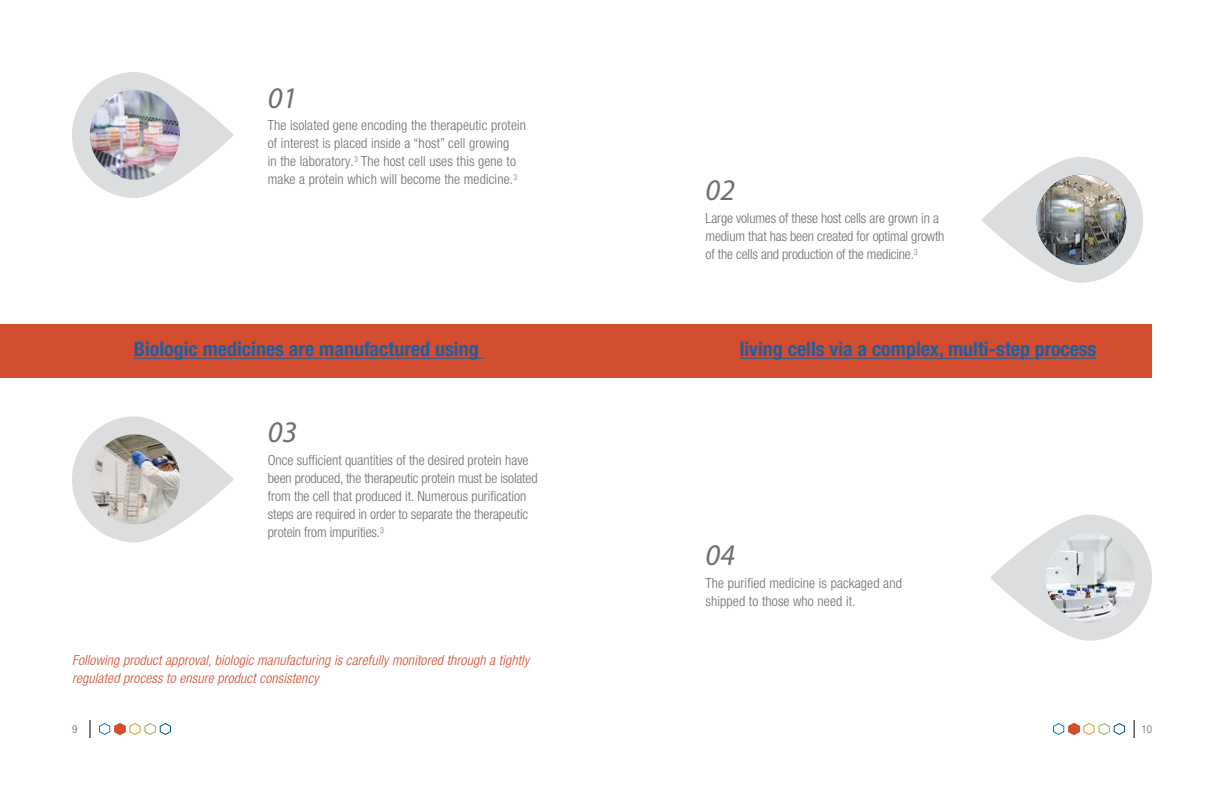
<style>
.page{position:relative;width:1224px;height:792px;background:#fff}
.page>*{position:absolute;margin:0;border:0;box-sizing:border-box;transform-origin:0 0}
.t1{font:italic 30px "Myriad Pro";color:#6d6e71}
.t2{font:700 condensed 20px "Helvetica Neue LT Pro";color:#215e9e}
.t3{font:300 condensed 14px/18px "Helvetica Neue LT Pro";color:#6d6e71}
.t4{font:italic 300 condensed 14px/18px "Helvetica Neue LT Pro";letter-spacing:.01em;color:#d34d2f}
.t5{font:300 condensed 11px "Helvetica Neue LT Pro";color:#636466}
</style>
<div class="page">
<svg style="left:1134px;top:720px;width:1px;height:18px"></svg>
<svg style="left:90px;top:720px;width:1px;height:18px"></svg>
<div style="left:0;top:324px;width:1152px;height:54px;background:#d34d2f"></div>
<svg style="left:72px;top:72px;width:162px;height:126px;fill:#dcddde"></svg>
<img style="left:90px;top:90px;width:90px;height:90px;border-radius:45px">
<svg style="left:981px;top:157px;width:162px;height:126px;fill:#dcddde"></svg>
<img style="left:1036px;top:175px;width:90px;height:90px;border-radius:45px">
<svg style="left:990px;top:515px;width:162px;height:126px;fill:#dcddde"></svg>
<img style="left:1045px;top:533px;width:90px;height:90px;border-radius:45px">
<svg style="left:72px;top:416px;width:162px;height:126px;fill:#dcddde"></svg>
<img style="left:90px;top:434px;width:90px;height:90px;border-radius:45px">
<hr style="left:134px;top:358px;width:350px;height:1px;background:#215e9e">
<hr style="left:740px;top:358px;width:356px;height:1px;background:#215e9e">
<svg style="left:99px;top:723px;width:72px;height:12px"></svg>
<svg style="left:1053px;top:723px;width:72px;height:12px"></svg>
<h1 class="t1" style="left:268px;top:79px;width:31px">01</h1>
<p class="t3" style="left:268px;top:116px;width:260px">The isolated gene encoding the therapeutic protein of interest is placed inside a “host” cell growing<br>in the laboratory.<sup>3</sup> The host cell uses this gene to make a protein which will become the medicine.<sup>3</sup></p>
<h1 class="t1" style="left:706px;top:171px;width:31px">02</h1>
<p class="t3" style="left:706px;top:209px;width:240px">Large volumes of these host cells are grown in a medium that has been created for optimal growth of the cells and production of the medicine.<sup>3</sup></p>
<h2 class="t2" style="left:134px;top:337px;width:346px">Biologic medicines are manufactured using</h2>
<h2 class="t2" style="left:740px;top:337px;width:358px">living cells via a complex, multi-step process</h2>
<h1 class="t1" style="left:268px;top:413px;width:31px">03</h1>
<p class="t3" style="left:268px;top:451px;width:271px">Once sufficient quantities of the desired protein have been produced, the therapeutic protein must be isolated from the cell that produced it. Numerous purification steps are required in order to separate the therapeutic protein from impurities.<sup>3</sup></p>
<p class="t4" style="left:72px;top:651px;width:459px">Following product approval, biologic manufacturing is carefully monitored through a tightly regulated process to ensure product consistency</p>
<h1 class="t1" style="left:706px;top:536px;width:31px">04</h1>
<p class="t3" style="left:706px;top:574px;width:198px">The purified medicine is packaged and shipped to those who need it.</p>
<p class="t5" style="left:72px;top:723px;width:7px">9</p>
<p class="t5" style="left:1141px;top:723px;width:12px">10</p>
</div>
